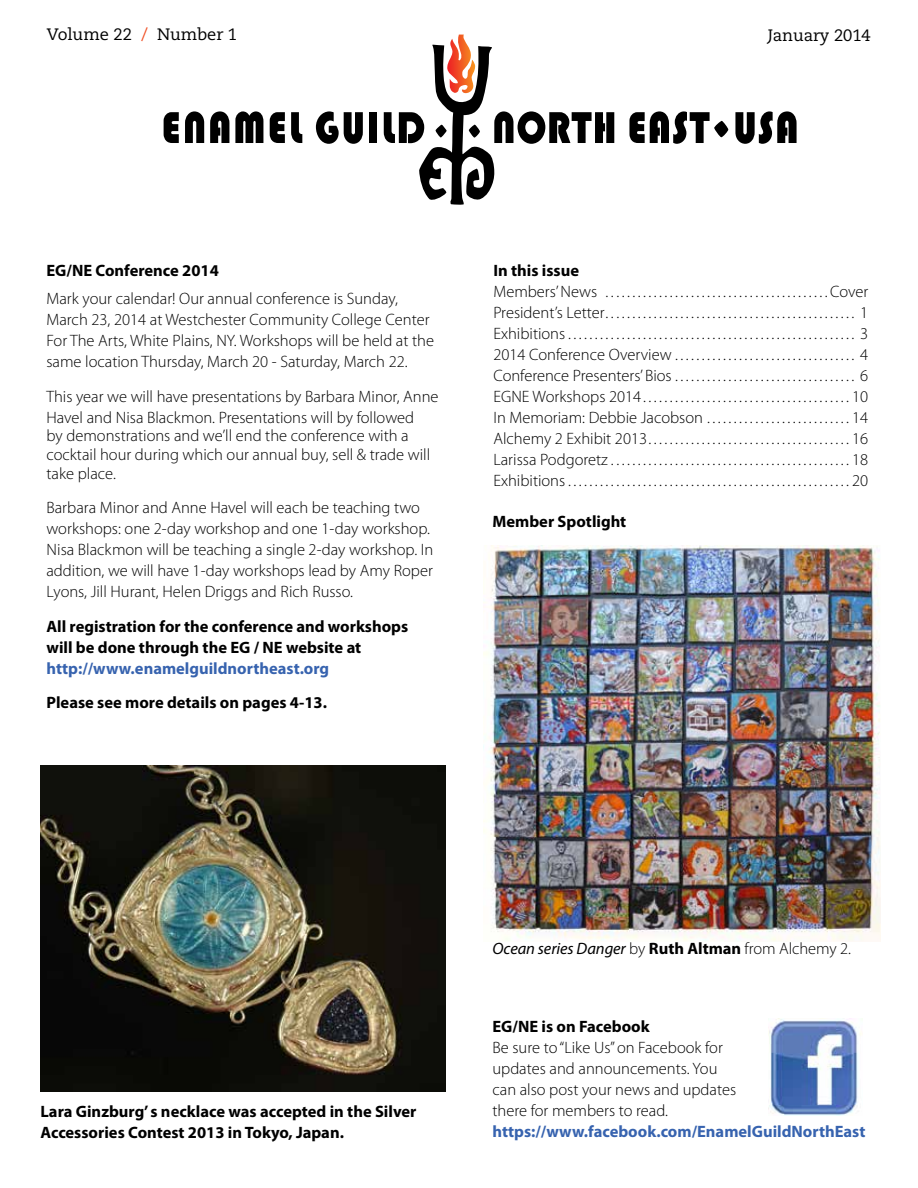
<style>
.page{position:relative;width:918px;height:1188px;background:#fff}
.page>*{position:absolute;margin:0;border:0;box-sizing:border-box;transform-origin:0 0}
.t1{font:300 16.5px/21px "Myriad Pro";color:#000}
.t2{font:700 16.5px/21px "Myriad Pro";color:#000}
.t3{font:700 16.5px "Myriad Pro";color:#3763af}
.t4{font:italic 16.5px "Myriad Pro";letter-spacing:-.005em;color:#000}
.t5{font:16.5px "Caecilia";color:#000}
.s1{color:#f04e23}
.s2{font-weight:300;font-style:normal}
.s3{font-weight:700;font-style:normal}
</style>
<div class="page">
<svg style="left:164px;top:112px;width:15px;height:31px"></svg>
<svg style="left:185px;top:111px;width:19px;height:32px"></svg>
<svg style="left:210px;top:111px;width:19px;height:32px"></svg>
<svg style="left:235px;top:111px;width:28px;height:32px"></svg>
<svg style="left:270px;top:112px;width:15px;height:31px"></svg>
<svg style="left:291px;top:112px;width:11px;height:31px"></svg>
<svg style="left:316px;top:111px;width:47px;height:33px"></svg>
<div style="left:369px;top:112px;width:8px;height:31px;background:#000"></div>
<svg style="left:384px;top:35px;width:230px;height:170px"></svg>
<svg style="left:735px;top:111px;width:62px;height:33px"></svg>
<svg style="left:629px;top:111px;width:99px;height:33px"></svg>
<img style="left:484px;top:545px;width:396px;height:397px">
<img style="left:40px;top:765px;width:406px;height:326px">
<img style="left:769px;top:1018px;width:93px;height:97px">
<p class="t5" style="left:47px;top:25px;width:192px">Volume 22 <span class="s1">/</span> Number 1</p>
<p class="t5" style="left:768px;top:25px;width:105px">January 2014</p>
<p class="t2" style="left:46px;top:260px;width:174px">EG/NE Conference 2014</p>
<p class="t1" style="left:46px;top:288px;width:389px">Mark your calendar! Our annual conference is Sunday, March 23, 2014 at Westchester Community College Center For The Arts, White Plains, NY. Workshops will be held at the same location Thursday, March 20 - Saturday, March 22.</p>
<p class="t1" style="left:46px;top:385px;width:394px">This year we will have presentations by Barbara Minor, Anne<br>Havel and Nisa Blackmon. Presentations will by followed</p>
<p class="t1" style="left:46px;top:426px;width:385px;line-height:18.8px">by demonstrations and we’ll end the conference with a cocktail hour during which our annual buy, sell &amp; trade will take place.</p>
<p class="t1" style="left:46px;top:497px;width:388px">Barbara Minor and Anne Havel will each be teaching two workshops: one 2-day workshop and one 1-day workshop.<br>Nisa Blackmon will be teaching a single 2-day workshop. In addition, we will have 1-day workshops lead by Amy Roper Lyons, Jill Hurant, Helen Driggs and Rich Russo.</p>
<p class="t2" style="left:46px;top:615px;width:363px">All registration for the conference and workshops will be done through the EG / NE website at</p>
<p class="t3" style="left:46px;top:658px;width:284px">http://www.enamelguildnortheast.org</p>
<p class="t2" style="left:46px;top:692px;width:282px">Please see more details on pages 4-13.</p>
<p class="t2" style="left:493px;top:259px;width:87px">In this issue</p>
<p class="t1" style="left:493px;top:281px;width:377px;text-align:justify">Members’ News ..........................................Cover President’s Letter............................................... 1<br>Exhibitions...................................................... 3<br>2014 Conference Overview.................................. 4<br>Conference Presenters’ Bios.................................. 6<br>EGNE Workshops 2014.......................................10<br>In Memoriam: Debbie Jacobson...........................14<br>Alchemy 2 Exhibit 2013......................................16<br>Larissa Podgoretz.............................................18<br>Exhibitions.....................................................20</p>
<p class="t2" style="left:492px;top:511px;width:135px">Member Spotlight</p>
<p class="t2" style="left:40px;top:1100px;width:378px">Lara Ginzburg’ s necklace was accepted in the Silver<br>Accessories Contest 2013 in Tokyo, Japan.</p>
<p class="t4" style="left:492px;top:939px;width:360px">Ocean series Danger <span class="s2">by</span> <span class="s3">Ruth Altman</span> <span class="s2">from Alchemy 2.</span></p>
<p class="t2" style="left:492px;top:1016px;width:159px">EG/NE is on Facebook</p>
<p class="t1" style="left:492px;top:1037px;width:245px">Be sure to “Like Us” on Facebook for updates and announcements. You can also post your news and updates there for members to read.</p>
<p class="t3" style="left:492px;top:1121px;width:375px">https://www.facebook.com/EnamelGuildNorthEast</p>
</div>
